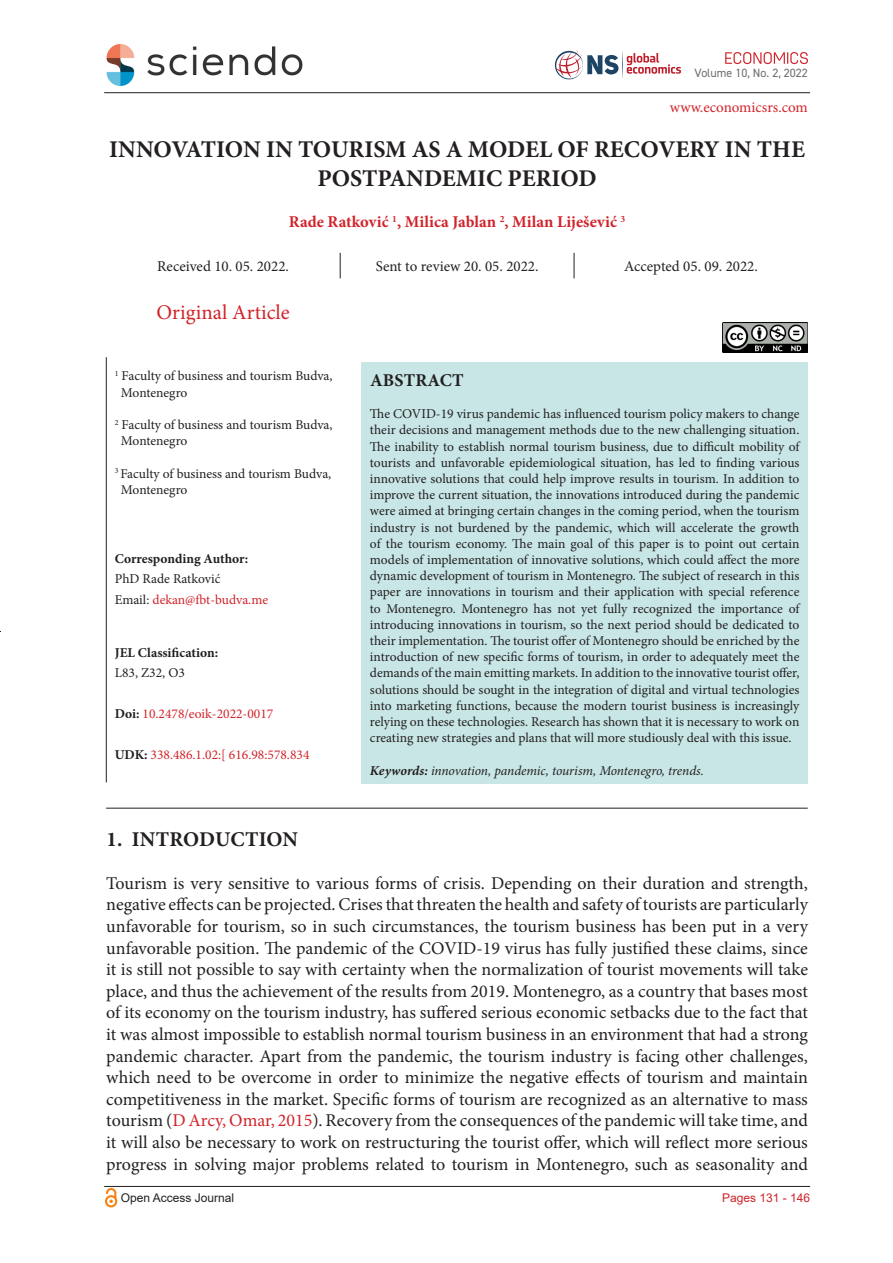
<style>
.page{position:relative;width:893px;height:1263px;background:#fff}
.page>*{position:absolute;margin:0;border:0;box-sizing:border-box;transform-origin:0 0}
.glavni_naslovi{font:700 24px/28.8px "Minion Pro";color:#231f20;text-align:center}
.Original_artikle{font:21px "Minion Pro";color:#d1232a}
.Podnaslovi{font:700 21px "Minion Pro";letter-spacing:.01em;color:#231f20}
.Osnovni_paragraf_12{font:18px/21.6px "Minion Pro";letter-spacing:-.005em;color:#231f20;text-align:justify}
.Podnaslovi-2{font:700 18px "Minion Pro";letter-spacing:.01em;color:#231f20}
.imena_profesora{font:700 16.5px "Minion Pro";color:#d1232a}
.DOI{font:15px "Minion Pro";color:#231f20}
.sajt{font:15px "Minion Pro";color:#d1232a}
.keywords{font:13.5px/16.2px "Minion Pro";letter-spacing:-.005em;color:#231f20;text-align:justify}
.školske_institucije{font:13.5px/16.2px "Minion Pro";letter-spacing:-.005em;color:#231f20}
.Osnovni_paragraf_10{font:13.5px "Minion Pro";color:#d1232a}
.keywords-2{font:italic 13.5px "Minion Pro";letter-spacing:-.01em;color:#231f20}
.Osnovni_paragraf_10-2{font:700 13.5px "Minion Pro";color:#231f20}
.Osnovni_paragraf_10-3{font:13.5px "Minion Pro";color:#231f20}
.t1{font:12px "DIN2014";color:#6c6d70}
.t2{font:12px "Arial";color:#231f20}
.footer_crveni{font:12px "Arial";color:#d1232a}
.s1{color:#231f20}
.s2{font-weight:700;color:#231f20}
.s3{font-weight:700}
.s4{color:#d1232a}
</style>
<div class="page">
<hr style="left:104px;top:92px;width:706px;height:1px;background:#231f20">
<img style="left:106px;top:44px;width:196px;height:41px">
<svg style="left:725px;top:52px;width:83px;height:12px"></svg>
<svg style="left:555px;top:50px;width:126px;height:29px"></svg>
<hr style="left:104px;top:1186px;width:706px;height:1px;background:#231f20">
<svg style="left:105px;top:1199px;width:13px;height:9px"></svg>
<div style="left:105px;top:1195px;width:12px;height:12px;border:2px solid #f68212;border-radius:50%"></div>
<svg style="left:105px;top:1188px;width:12px;height:15px"></svg>
<svg style="left:340px;top:253px;width:1px;height:25px"></svg>
<svg style="left:574px;top:253px;width:1px;height:25px"></svg>
<div style="left:361px;top:362px;width:447px;height:421px;background:#c8e6e6"></div>
<hr style="left:106px;top:808px;width:702px;height:1px;background:#231f20">
<img style="left:723px;top:322px;width:85px;height:30px">
<hr style="left:106px;top:357px;width:1px;height:425px;background:#231f20">
<p class="t1" style="left:695px;top:66px;width:115px">Volume 10, No. 2, 2022</p>
<p class="sajt" style="left:670px;top:97px;width:140px">www.economicsrs.com</p>
<p class="glavni_naslovi" style="left:109px;top:134px;width:697px">INNOVATION IN TOURISM AS A MODEL OF RECOVERY IN THE<br>POSTPANDEMIC PERIOD</p>
<p class="imena_profesora" style="left:289px;top:210px;width:338px">Rade Ratković <sup>1</sup>, Milica Jablan <sup>2</sup>, Milan Liješević <sup>3</sup></p>
<p class="DOI" style="left:157px;top:256px;width:133px">Received 10. 05. 2022.</p>
<p class="DOI" style="left:376px;top:256px;width:164px">Sent to review 20. 05. 2022.</p>
<p class="DOI" style="left:624px;top:256px;width:135px">Accepted 05. 09. 2022.</p>
<p class="Original_artikle" style="left:157px;top:298px;width:135px">Original Article</p>
<p class="školske_institucije" style="left:121px;top:368px;width:213px;text-indent:-6px"><sup>1</sup> Faculty of business and tourism Budva,<br>Montenegro</p>
<p class="školske_institucije" style="left:121px;top:417px;width:213px;text-indent:-6px"><sup>2</sup> Faculty of business and tourism Budva,<br>Montenegro</p>
<p class="školske_institucije" style="left:121px;top:465px;width:212px;text-indent:-6px"><sup>3</sup> Faculty of business and tourism Budva,<br>Montenegro</p>
<p class="Osnovni_paragraf_10-2" style="left:115px;top:549px;width:135px">Corresponding Author:</p>
<p class="Osnovni_paragraf_10-3" style="left:115px;top:570px;width:107px">PhD Rade Ratković</p>
<p class="Osnovni_paragraf_10" style="left:115px;top:590px;width:155px"><span class="s1">Email:</span> dekan@fbt-budva.me</p>
<p class="Osnovni_paragraf_10-2" style="left:115px;top:643px;width:105px">JEL Classification:</p>
<p class="Osnovni_paragraf_10-3" style="left:115px;top:664px;width:72px">L83, Z32, O3</p>
<p class="Osnovni_paragraf_10" style="left:115px;top:705px;width:160px"><span class="s2">Doi:</span> 10.2478/eoik-2022-0017</p>
<p class="Osnovni_paragraf_10" style="left:115px;top:745px;width:196px"><span class="s2">UDK:</span> 338.486.1.02:[ 616.98:578.834</p>
<p class="Podnaslovi-2" style="left:370px;top:367px;width:95px">ABSTRACT</p>
<p class="keywords" style="left:370px;top:406px;width:431px">The COVID-19 virus pandemic has influenced tourism policy makers to change their decisions and management methods due to the new challenging situation.<br>The inability to establish normal tourism business, due to difficult mobility of tourists and unfavorable epidemiological situation, has led to finding various innovative solutions that could help improve results in tourism. In addition to improve the current situation, the innovations introduced during the pandemic were aimed at bringing certain changes in the coming period, when the tourism industry is not burdened by the pandemic, which will accelerate the growth of the tourism economy. The main goal of this paper is to point out certain models of implementation of innovative solutions, which could affect the more dynamic development of tourism in Montenegro. The subject of research in this paper are innovations in tourism and their application with special reference to Montenegro. Montenegro has not yet fully recognized the importance of introducing innovations in tourism, so the next period should be dedicated to their implementation. The tourist offer of Montenegro should be enriched by the introduction of new specific forms of tourism, in order to adequately meet the demands of the main emitting markets. In addition to the innovative tourist offer, solutions should be sought in the integration of digital and virtual technologies into marketing functions, because the modern tourist business is increasingly relying on these technologies. Research has shown that it is necessary to work on creating new strategies and plans that will more studiously deal with this issue.</p>
<p class="keywords-2" style="left:370px;top:761px;width:336px"><span class="s3">Keywords:</span> innovation, pandemic, tourism, Montenegro, trends.</p>
<p class="Podnaslovi" style="left:106px;top:824px;width:193px">1. INTRODUCTION</p>
<p class="Osnovni_paragraf_12" style="left:106px;top:872px;width:703px">Tourism is very sensitive to various forms of crisis. Depending on their duration and strength, negative effects can be projected. Crises that threaten the health and safety of tourists are particularly unfavorable for tourism, so in such circumstances, the tourism business has been put in a very unfavorable position. The pandemic of the COVID-19 virus has fully justified these claims, since it is still not possible to say with certainty when the normalization of tourist movements will take place, and thus the achievement of the results from 2019. Montenegro, as a country that bases most of its economy on the tourism industry, has suffered serious economic setbacks due to the fact that it was almost impossible to establish normal tourism business in an environment that had a strong pandemic character. Apart from the pandemic, the tourism industry is facing other challenges, which need to be overcome in order to minimize the negative effects of tourism and maintain competitiveness in the market. Specific forms of tourism are recognized as an alternative to mass tourism (<span class="s4">D Arcy, Omar, 2015</span>). Recovery from the consequences of the pandemic will take time, and it will also be necessary to work on restructuring the tourist offer, which will reflect more serious progress in solving major problems related to tourism in Montenegro, such as seasonality and</p>
<p class="footer_crveni" style="left:722px;top:1190px;width:90px">Pages 131 - 146</p>
<p class="t2" style="left:121px;top:1190px;width:115px">Open Access Journal</p>
</div>
